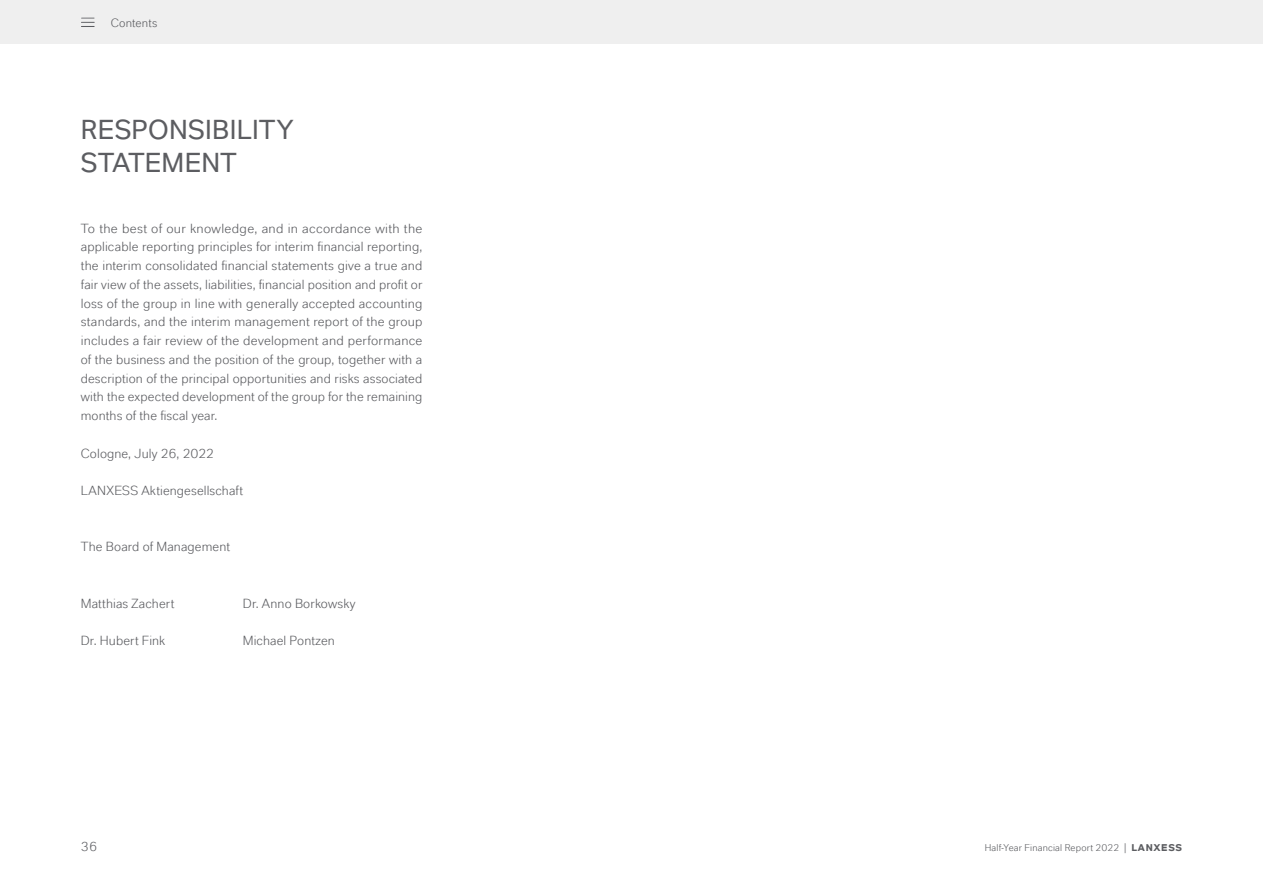
<style>
.page{position:relative;width:1263px;height:893px;background:#fff}
.page>*{position:absolute;margin:0;border:0;box-sizing:border-box;transform-origin:0 0}
.t1{font:27px/33px "Lanxess Inverse";letter-spacing:.01em;color:#5c5d61}
.t2{font:13.2px/18.8px "Lanxess";letter-spacing:.01em;color:#5c5d61;text-align:justify}
.t3{font:12px "Lanxess";letter-spacing:.015em;color:#5c5d61}
.t4{font:9.75px "Lanxess";letter-spacing:.015em;color:#5c5d61}
.s1{font-weight:700}
</style>
<div class="page">
<div style="left:0;top:1px;width:1263px;height:43px;background:#efefef"></div>
<hr style="left:83px;top:17px;width:14px;height:4px;background:#000;opacity:.75">
<hr style="left:83px;top:26px;width:14px;height:3px;background:#000;opacity:.75">
<svg style="left:81px;top:17px;width:13px;height:12px"></svg>
<hr style="left:83px;top:22px;width:14px;height:3px;background:#000;opacity:.75">
<p class="t3" style="left:111px;top:16px;width:48px">Contents</p>
<h1 class="t1" style="left:81px;top:112px;width:214px">RESPONSIBILITY<br>STATEMENT</h1>
<p class="t2" style="left:81px;top:219px;width:343px">To the best of our knowledge, and in accordance with the applicable reporting principles for interim financial reporting, the interim consolidated financial statements give a true and fair view of the assets, liabilities, financial position and profit or loss of the group in line with generally accepted accounting standards, and the interim management report of the group includes a fair review of the development and performance of the business and the position of the group, together with a description of the principal opportunities and risks associated with the expected development of the group for the remaining months of the fiscal year.</p>
<p class="t2" style="left:81px;top:444px;width:135px">Cologne, July 26, 2022</p>
<p class="t2" style="left:81px;top:481px;width:164px">LANXESS Aktiengesellschaft</p>
<p class="t2" style="left:81px;top:537px;width:151px">The Board of Management</p>
<p class="t2" style="left:81px;top:594px;width:95px">Matthias Zachert</p>
<p class="t2" style="left:243px;top:594px;width:114px">Dr. Anno Borkowsky</p>
<p class="t2" style="left:81px;top:631px;width:86px">Dr. Hubert Fink</p>
<p class="t2" style="left:243px;top:631px;width:94px">Michael Pontzen</p>
<p class="t2" style="left:81px;top:837px;width:18px">36</p>
<p class="t4" style="left:985px;top:842px;width:199px">Half-Year Financial Report 2022 | <span class="s1">LANXESS</span></p>
</div>
